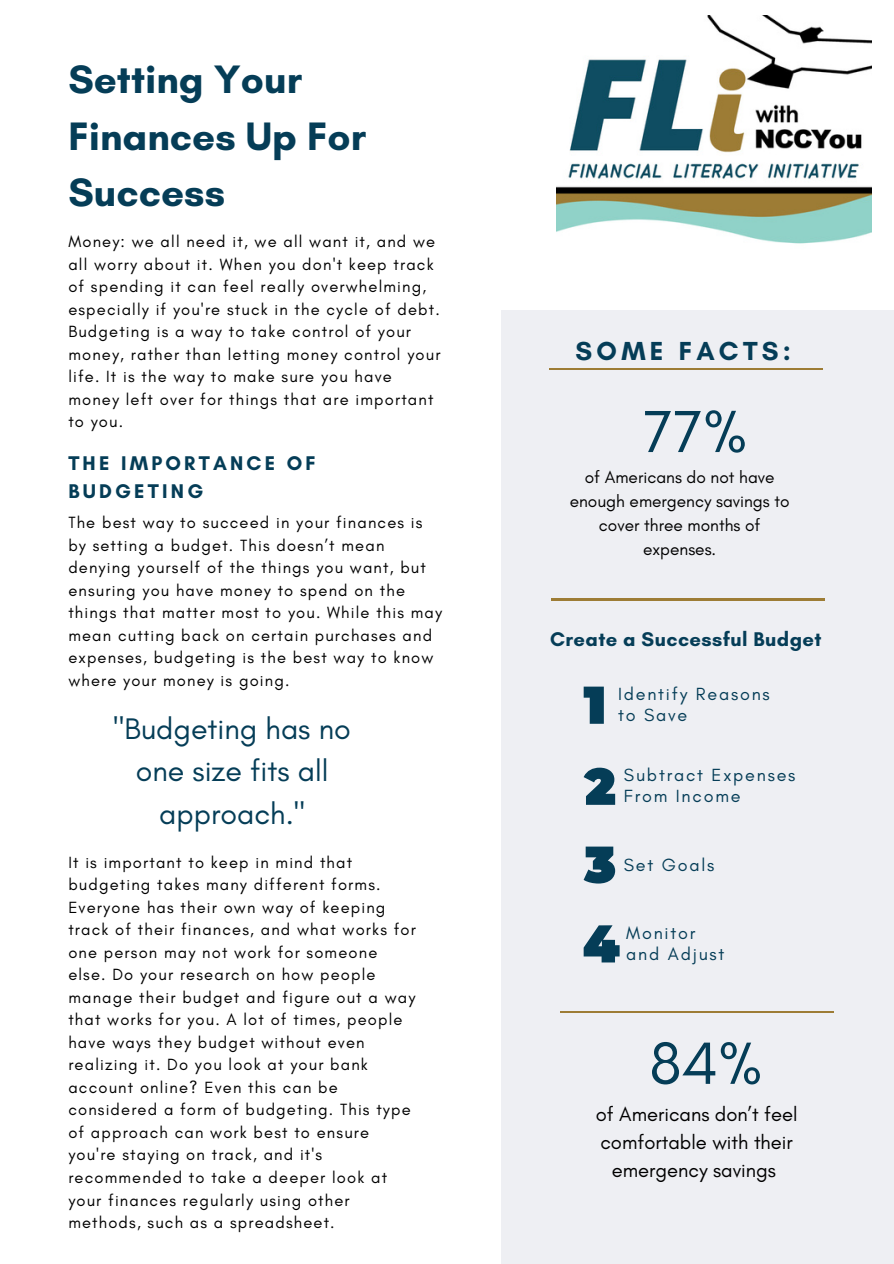
<style>
.page{position:relative;width:894px;height:1264px;background:#fff}
.page>*{position:absolute;margin:0;border:0;box-sizing:border-box;transform-origin:0 0}
.t1{font:60.6px "Glacial Indifference";color:#053d57}
.t2{font:700 40.35px/56.2px "Glacial Indifference";color:#053d57}
.t3{font:30.3px/42.2px "Glacial Indifference";color:#053d57;text-align:center}
.t4{font:700 26.55px "Glacial Indifference";letter-spacing:.16em;color:#053d57}
.t5{font:20.25px/28.2px "Glacial Indifference";color:#000;text-align:center}
.t6{font:700 20.25px/28.2px "Glacial Indifference";letter-spacing:.16em;color:#053d57}
.t7{font:700 20.25px "Glacial Indifference";letter-spacing:.02em;color:#053d57}
.t8{font:18px/20.9px "Glacial Indifference";letter-spacing:.1em;color:#053d57}
.t9{font:17.25px/23.9px "Glacial Indifference";color:#000;text-align:center}
.t10{font:16.5px/22.5px "Glacial Indifference";letter-spacing:.07em;color:#000}
</style>
<div class="page">
<div style="left:501px;top:309px;width:392px;height:954px;background:#eeeff3"></div>
<hr style="left:551px;top:599px;width:274px;height:1px;background:#9d7c35">
<hr style="left:559px;top:1011px;width:274px;height:1px;background:#9d7c35">
<svg style="left:583px;top:686px;width:20px;height:37px"></svg>
<svg style="left:583px;top:767px;width:32px;height:37px"></svg>
<svg style="left:583px;top:846px;width:32px;height:37px"></svg>
<svg style="left:583px;top:925px;width:36px;height:37px"></svg>
<hr style="left:548px;top:368px;width:274px;height:1px;background:#9d7c35">
<img style="left:556px;top:15px;width:315px;height:229px">
<p class="t2" style="left:68px;top:51px;width:299px">Setting Your<br>Finances Up For<br>Success</p>
<p class="t10" style="left:68px;top:230px;width:373px">Money: we all need it, we all want it, and we all worry about it. When you don't keep track of spending it can feel really overwhelming, especially if you're stuck in the cycle of debt.<br>Budgeting is a way to take control of your money, rather than letting money control your life. It is the way to make sure you have money left over for things that are important to you.</p>
<p class="t6" style="left:68px;top:448px;width:249px">THE IMPORTANCE OF<br>BUDGETING</p>
<p class="t10" style="left:68px;top:511px;width:375px">The best way to succeed in your finances is by setting a budget. This doesn’t mean denying yourself of the things you want, but ensuring you have money to spend on the things that matter most to you. While this may mean cutting back on certain purchases and expenses, budgeting is the best way to know where your money is going.</p>
<p class="t3" style="left:113px;top:707px;width:239px">"Budgeting has no one size fits all approach."</p>
<p class="t10" style="left:68px;top:850px;width:349px">It is important to keep in mind that budgeting takes many different forms.<br>Everyone has their own way of keeping track of their finances, and what works for one person may not work for someone else. Do your research on how people manage their budget and figure out a way that works for you. A lot of times, people have ways they budget without even realizing it. Do you look at your bank account online? Even this can be considered a form of budgeting. This type of approach can work best to ensure you're staying on track, and it's recommended to take a deeper look at your finances regularly using other methods, such as a spreadsheet.</p>
<p class="t4" style="left:575px;top:335px;width:217px">SOME FACTS:</p>
<p class="t1" style="left:643px;top:394px;width:106px">77%</p>
<p class="t9" style="left:569px;top:465px;width:221px">of Americans do not have enough emergency savings to cover three months of expenses.</p>
<p class="t7" style="left:550px;top:626px;width:273px">Create a Successful Budget</p>
<p class="t8" style="left:617px;top:683px;width:153px">Identify Reasons to Save</p>
<p class="t8" style="left:623px;top:764px;width:173px">Subtract Expenses<br>From Income</p>
<p class="t8" style="left:623px;top:853px;width:92px">Set Goals</p>
<p class="t8" style="left:626px;top:922px;width:100px">Monitor and Adjust</p>
<p class="t1" style="left:649px;top:1026px;width:114px">84%</p>
<p class="t5" style="left:595px;top:1099px;width:203px">of Americans don’t feel comfortable with their emergency savings</p>
</div>
